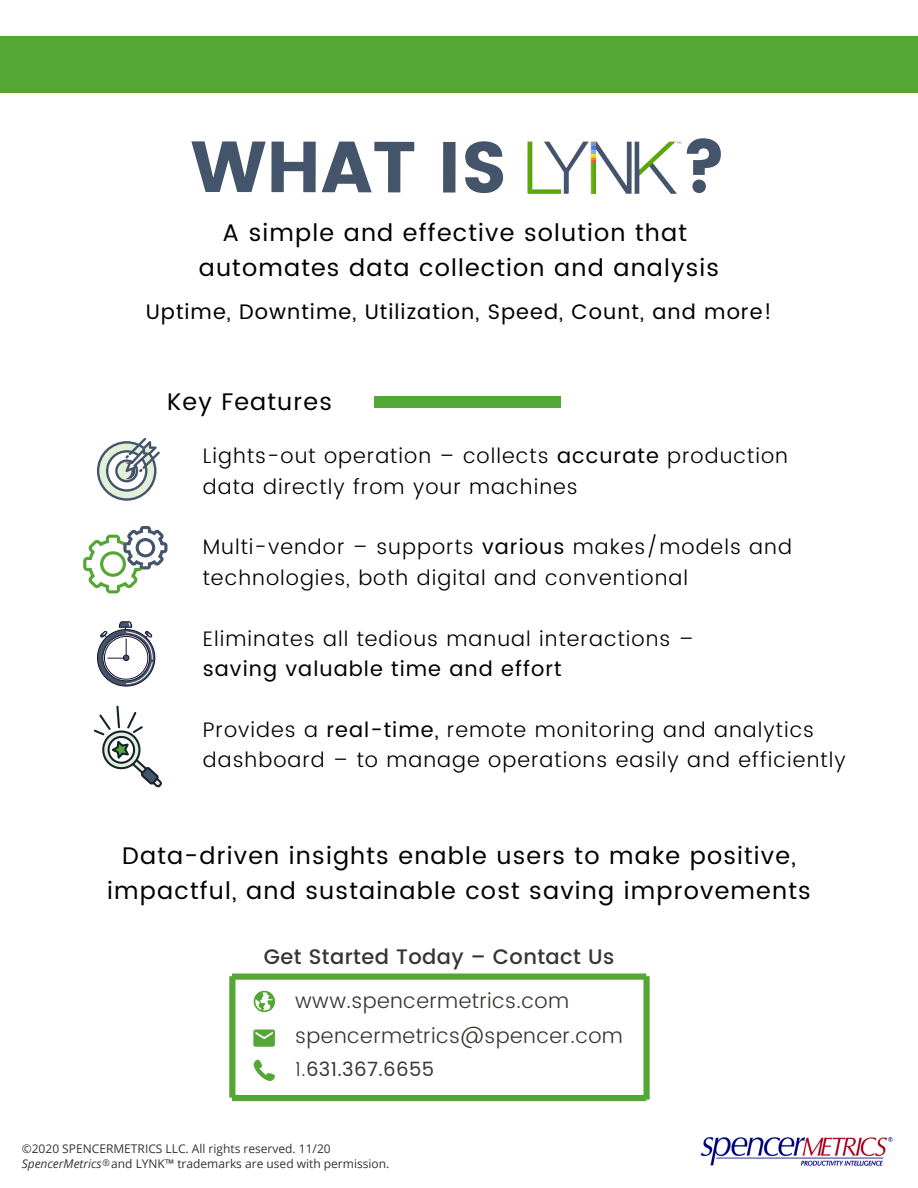
<style>
.page{position:relative;width:918px;height:1188px;background:#fff}
.page>*{position:absolute;margin:0;border:0;box-sizing:border-box;transform-origin:0 0}
.t1{font:72px "Poppins";color:#44546a}
.t2{font:24px/34.8px "Poppins";letter-spacing:.05em;color:#000;text-align:center}
.t3{font:300 21px/30.3px "Poppins";letter-spacing:.05em;color:#000}
.t4{font:21px "Poppins";letter-spacing:.05em;color:#000}
.t5{font:300 21px/34.8px "Poppins";letter-spacing:.02em;color:#373431}
.t6{font:500 21px "Poppins";letter-spacing:.02em;color:#373431}
.t7{font:19.5px "Poppins";letter-spacing:.02em;color:#373431}
.t8{font:12px/15px "Open Sans";color:#373431}
.s1{font-weight:400}
.s2{font-weight:300}
.s3{font-style:italic}
</style>
<div class="page">
<div style="left:0;top:37px;width:918px;height:56px;background:#54a635"></div>
<img style="left:700px;top:1137px;width:193px;height:30px">
<svg style="left:97px;top:438px;width:63px;height:63px"></svg>
<svg style="left:97px;top:621px;width:58px;height:66px"></svg>
<svg style="left:83px;top:526px;width:85px;height:67px"></svg>
<svg style="left:229px;top:973px;width:421px;height:128px"></svg>
<img style="left:527px;top:141px;width:155px;height:53px">
<svg style="left:94px;top:706px;width:68px;height:82px"></svg>
<div style="left:374px;top:396px;width:187px;height:11px;background:#54a635"></div>
<h1 class="t1" style="left:191px;top:125px;width:318px">WHAT IS</h1>
<h1 class="t1" style="left:680px;top:126px;width:49px">?</h1>
<p class="t2" style="left:199px;top:215px;width:522px">A simple and effective solution that automates data collection and analysis</p>
<p class="t4" style="left:146px;top:300px;width:628px">Uptime, Downtime, Utilization, Speed, Count, and more!</p>
<p class="t2" style="left:167px;top:385px;width:166px">Key Features</p>
<p class="t3" style="left:203px;top:441px;width:587px">Lights-out operation – collects <span class="s1">accurate</span> production data directly from your machines</p>
<p class="t3" style="left:203px;top:532px;width:591px">Multi-vendor – supports <span class="s1">various</span> makes/models and technologies, both digital and conventional</p>
<p class="t3" style="left:203px;top:623px;width:493px">Eliminates all tedious manual interactions –</p>
<p class="t4" style="left:203px;top:656px;width:360px">saving valuable time and effort</p>
<p class="t3" style="left:203px;top:714px;width:644px">Provides a <span class="s1">real-time,</span> remote monitoring and analytics dashboard – to manage operations easily and efficiently</p>
<p class="t2" style="left:107px;top:838px;width:705px">Data-driven insights enable users to make positive, impactful, and sustainable cost saving improvements</p>
<p class="t6" style="left:264px;top:944px;width:352px">Get Started Today – Contact Us</p>
<p class="t5" style="left:295px;top:983px;width:329px">www.spencermetrics.com spencermetrics@spencer.com</p>
<p class="t7" style="left:295px;top:1057px;width:140px"><span class="s2">1.</span>631.367.6655</p>
<p class="t8" style="left:22px;top:1141px;width:369px">©2020 SPENCERMETRICS LLC. All rights reserved. 11/20<br><span class="s3">SpencerMetrics</span> <sup>®</sup>and LYNK™ trademarks are used with permission.</p>
</div>
